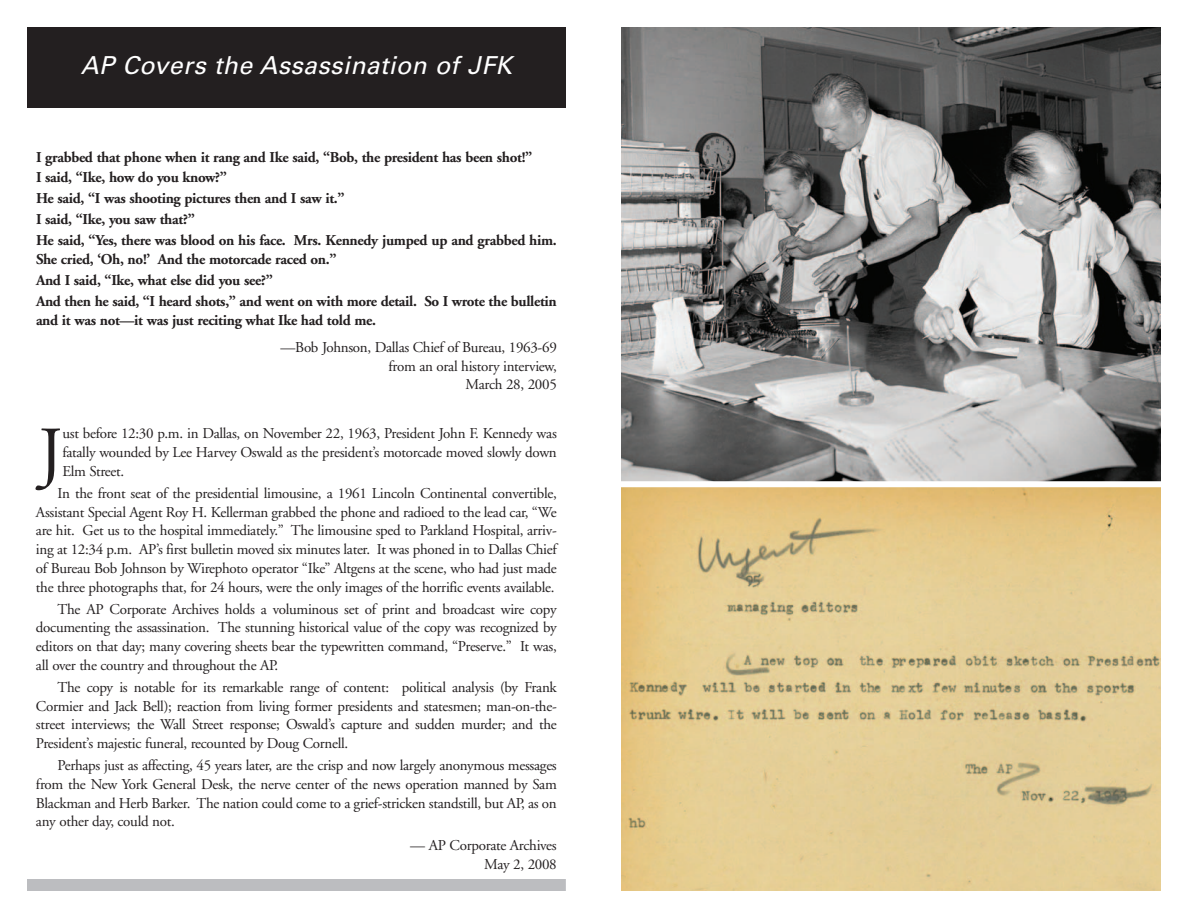
<style>
.page{position:relative;width:1188px;height:918px;background:#fff}
.page>*{position:absolute;margin:0;border:0;box-sizing:border-box;transform-origin:0 0}
.t1{font:71.55px "Adobe Garamond";color:#231f20}
.t2{font:italic 24.75px "Univers";letter-spacing:.015em;color:#fff}
.t3{font:15px/18.8px "Adobe Garamond";letter-spacing:-.02em;color:#231f20;text-align:justify}
.t4{font:700 15px/20.9px "Adobe Garamond";letter-spacing:-.02em;color:#231f20}
</style>
<div class="page">
<div style="left:27px;top:27px;width:539px;height:81px;background:#231f20"></div>
<div style="left:27px;top:879px;width:539px;height:12px;background:#bcbdc0"></div>
<img style="left:621px;top:27px;width:540px;height:454px">
<svg style="left:621px;top:487px;width:540px;height:404px;background:#e0c78d"></svg>
<h2 class="t2" style="left:81px;top:56px;width:433px">AP Covers the Assassination of JFK</h2>
<p class="t4" style="left:36px;top:148px;width:522px">I grabbed that phone when it rang and Ike said, “Bob, the president has been shot!”<br>I said, “Ike, how do you know?”<br>He said, “I was shooting pictures then and I saw it.”<br>I said, “Ike, you saw that?”<br>He said, “Yes, there was blood on his face. Mrs. Kennedy jumped up and grabbed him.</p>
<p class="t4" style="left:36px;top:250px;width:522px">She cried, ‘Oh, no!’ And the motorcade raced on.”<br>And I said, “Ike, what else did you see?”<br>And then he said, “I heard shots,” and went on with more detail. So I wrote the bulletin</p>
<p class="t4" style="left:36px;top:311px;width:342px">and it was not—it was just reciting what Ike had told me.</p>
<p class="t3" style="left:281px;top:339px;width:278px;text-align:right">—Bob Johnson, Dallas Chief of Bureau, 1963-69 from an oral history interview,<br>March 28, 2005</p>
<h1 class="t1" style="left:38px;top:425px;width:26px">J</h1>
<p class="t3" style="left:62px;top:426px;width:496px">ust before 12:30 p.m. in Dallas, on November 22, 1963, President John F. Kennedy was fatally wounded by Lee Harvey Oswald as the president’s motorcade moved slowly down Elm Street.</p>
<p class="t3" style="left:36px;top:485px;width:522px;text-indent:22px">In the front seat of the presidential limousine, a 1961 Lincoln Continental convertible, Assistant Special Agent Roy H. Kellerman grabbed the phone and radioed to the lead car, “We are hit. Get us to the hospital immediately.” The limousine sped to Parkland Hospital, arriv&shy;ing at 12:34 p.m. AP’s first bulletin moved six minutes later. It was phoned in to Dallas Chief of Bureau Bob Johnson by Wirephoto operator “Ike” Altgens at the scene, who had just made the three photographs that, for 24 hours, were the only images of the horrific events available.</p>
<p class="t3" style="left:36px;top:601px;width:522px;text-indent:22px">The AP Corporate Archives holds a voluminous set of print and broadcast wire copy documenting the assassination. The stunning historical value of the copy was recognized by editors on that day; many covering sheets bear the typewritten command, “Preserve.” It was, all over the country and throughout the AP.</p>
<p class="t3" style="left:36px;top:679px;width:522px;text-indent:22px">The copy is notable for its remarkable range of content: political analysis (by Frank Cormier and Jack Bell); reaction from living former presidents and statesmen; man-on-the&shy;street interviews; the Wall Street response; Oswald’s capture and sudden murder; and the President’s majestic funeral, recounted by Doug Cornell.</p>
<p class="t3" style="left:36px;top:757px;width:522px;text-indent:22px">Perhaps just as affecting, 45 years later, are the crisp and now largely anonymous messages from the New York General Desk, the nerve center of the news operation manned by Sam Blackman and Herb Barker. The nation could come to a grief-stricken standstill, but AP, as on any other day, could not.</p>
<p class="t3" style="left:410px;top:837px;width:148px;text-align:right">— AP Corporate Archives<br>May 2, 2008</p>
</div>
